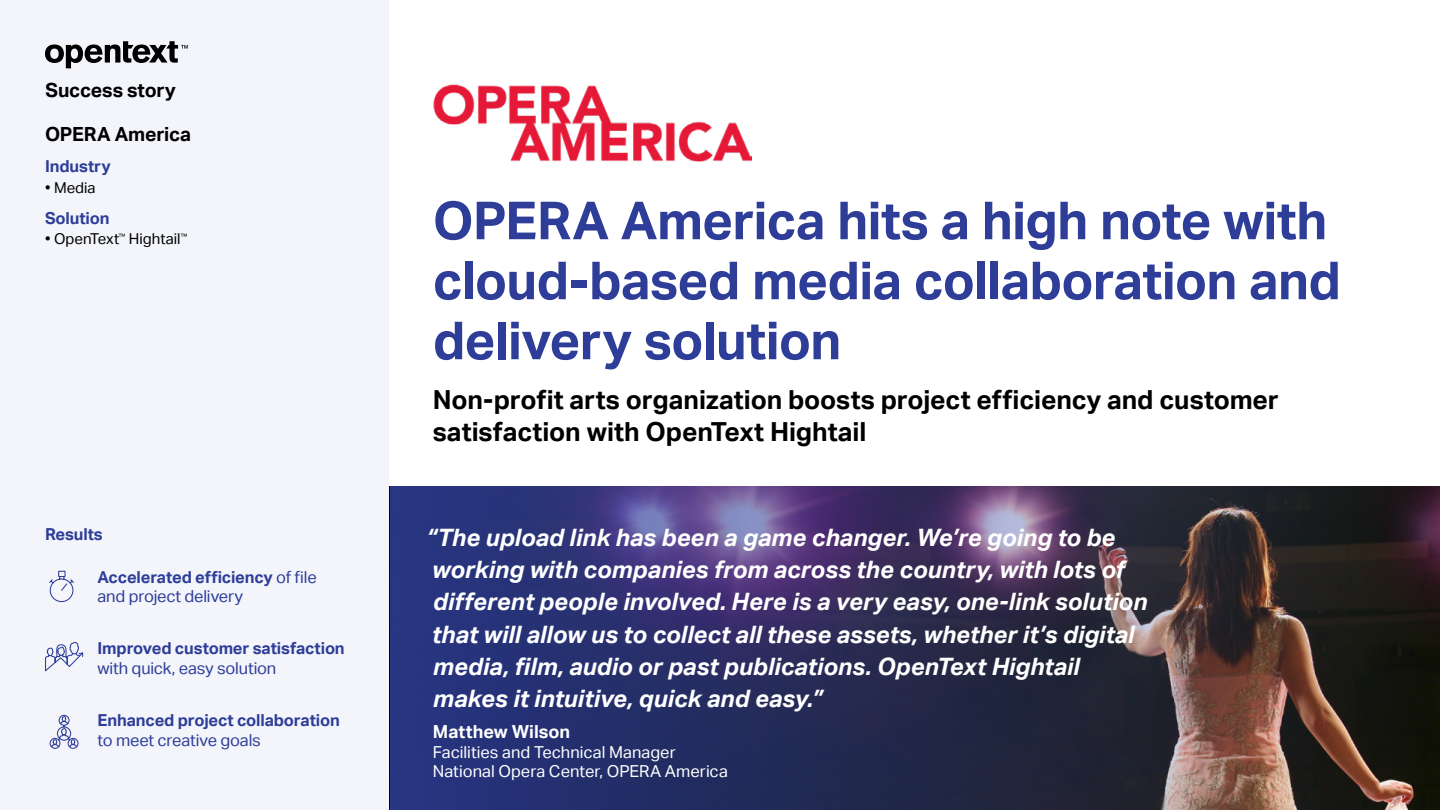
<style>
.page{position:relative;width:1440px;height:810px;background:#fff}
.page>*{position:absolute;margin:0;border:0;box-sizing:border-box;transform-origin:0 0}
.t1{font:700 52.5px/60px "Aktiv Grotesk";letter-spacing:-.015em;color:#2e3d98}
.t2{font:700 26.25px/31.5px "Aktiv Grotesk";letter-spacing:-.005em;color:#000}
.t3{font:italic 700 24px/32.2px "Aktiv Grotesk";color:#fff}
.t4{font:700 19.5px "Aktiv Grotesk";letter-spacing:-.01em;color:#000}
.t5{font:700 18px "Aktiv Grotesk";color:#fff}
.t6{font:16.5px/19.8px "Aktiv Grotesk";letter-spacing:-.01em;color:#2e3d98}
.t7{font:700 16.5px "Aktiv Grotesk";letter-spacing:-.01em;color:#2e3d98}
.t8{font:16.5px/19.8px "Aktiv Grotesk";color:#fff}
.t9{font:15px "Aktiv Grotesk";color:#000}
.s1{font-weight:700}
</style>
<div class="page">
<div style="left:0;top:0;width:388px;height:810px;background:#f3f5fb"></div>
<svg style="left:45px;top:41px;width:143px;height:27px"></svg>
<img style="left:390px;top:487px;width:1050px;height:323px">
<svg style="left:49px;top:570px;width:25px;height:33px"></svg>
<svg style="left:45px;top:642px;width:39px;height:30px"></svg>
<svg style="left:49px;top:714px;width:30px;height:35px"></svg>
<img style="left:433px;top:84px;width:318px;height:78px">
<p class="t4" style="left:45px;top:79px;width:132px">Success story</p>
<p class="t4" style="left:45px;top:122px;width:148px">OPERA America</p>
<p class="t7" style="left:45px;top:157px;width:67px">Industry</p>
<p class="t9" style="left:45px;top:179px;width:52px">• Media</p>
<p class="t7" style="left:45px;top:208px;width:66px">Solution</p>
<p class="t9" style="left:45px;top:230px;width:144px">• OpenText<sup>™</sup> Hightail<sup>™</sup></p>
<p class="t7" style="left:45px;top:524px;width:59px">Results</p>
<p class="t6" style="left:98px;top:567px;width:221px"><span class="s1">Accelerated efficiency</span> of file and project delivery</p>
<p class="t7" style="left:98px;top:639px;width:249px">Improved customer satisfaction</p>
<p class="t6" style="left:98px;top:659px;width:180px">with quick, easy solution</p>
<p class="t7" style="left:98px;top:711px;width:244px">Enhanced project collaboration</p>
<p class="t6" style="left:98px;top:730px;width:165px">to meet creative goals</p>
<h1 class="t1" style="left:433px;top:191px;width:910px">OPERA America hits a high note with cloud-based media collaboration and delivery solution</h1>
<p class="t2" style="left:433px;top:385px;width:848px">Non-profit arts organization boosts project efficiency and customer satisfaction with OpenText Hightail</p>
<p class="t3" style="left:426px;top:521px;width:722px">“The upload link has been a game changer. We’re going to be working with companies from across the country, with lots of different people involved. Here is a very easy, one-link solution that will allow us to collect all these assets, whether it’s digital media, film, audio or past publications. OpenText Hightail makes it intuitive, quick and easy.”</p>
<p class="t5" style="left:433px;top:721px;width:139px">Matthew Wilson</p>
<p class="t8" style="left:433px;top:742px;width:297px">Facilities and Technical Manager<br>National Opera Center, OPERA America</p>
</div>
